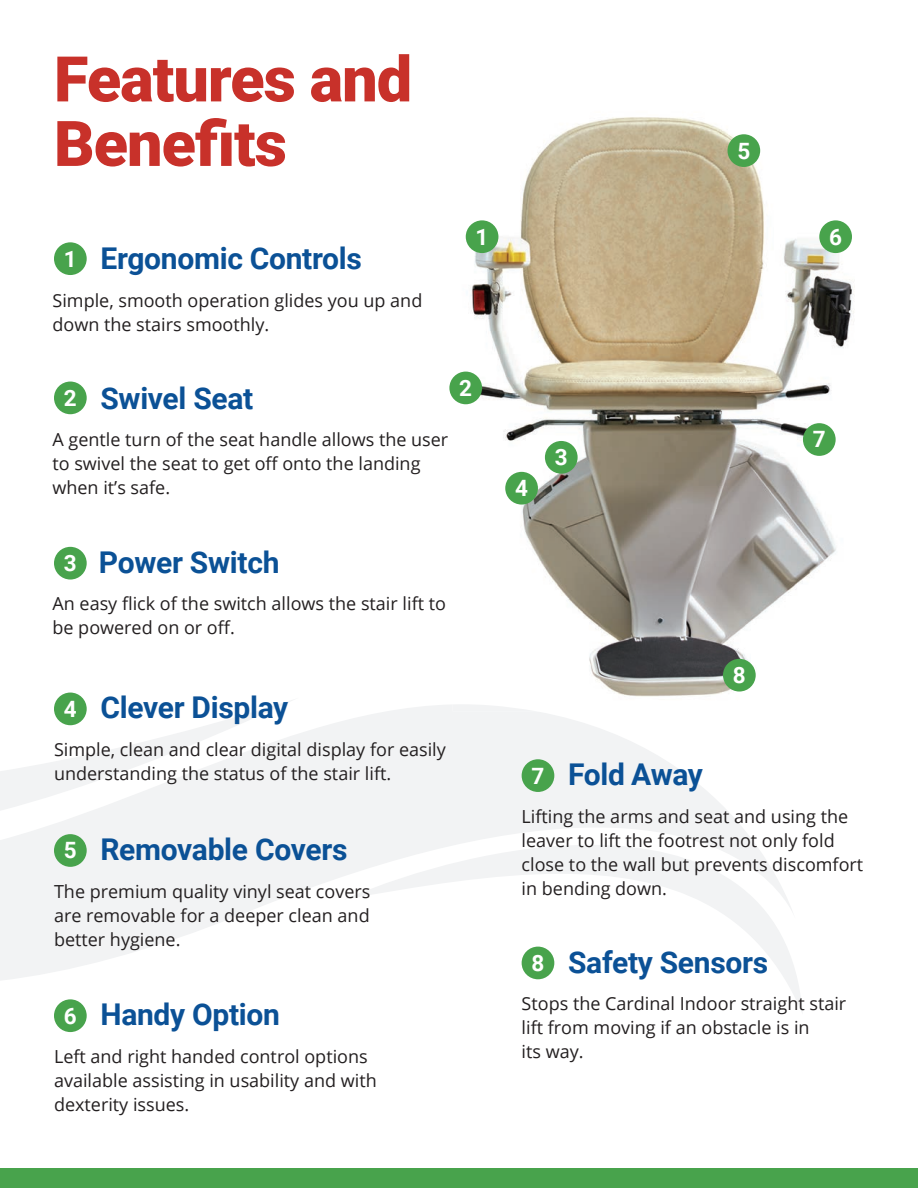
<style>
.page{position:relative;width:918px;height:1188px;background:#fff}
.page>*{position:absolute;margin:0;border:0;box-sizing:border-box;transform-origin:0 0}
.t1{font:900 63px/64.5px "Roboto";letter-spacing:-.015em;color:#c8312a}
.t2{font:700 30px "Roboto";letter-spacing:-.01em;color:#0b5196}
.t3{font:700 22.5px "Roboto";color:#fff}
.t4{font:18px/24px "Open Sans";color:#231f20}
</style>
<div class="page">
<div style="left:0;top:1169px;width:918px;height:19px;background:#48a34c"></div>
<svg style="left:0;top:704px;width:795px;height:277px;fill:#f2f3f4"></svg>
<img style="left:453px;top:117px;width:401px;height:594px">
<img style="left:453px;top:704px;width:84px;height:7px">
<div style="left:466px;top:220px;width:32px;height:33px;background:#48a34c;border-radius:50%"></div>
<div style="left:449px;top:372px;width:33px;height:32px;background:#48a34c;border-radius:50%"></div>
<div style="left:545px;top:441px;width:33px;height:33px;background:#48a34c;border-radius:50%"></div>
<div style="left:505px;top:472px;width:33px;height:33px;background:#48a34c;border-radius:50%"></div>
<div style="left:727px;top:134px;width:33px;height:33px;background:#48a34c;border-radius:50%"></div>
<div style="left:819px;top:220px;width:33px;height:33px;background:#48a34c;border-radius:50%"></div>
<div style="left:803px;top:423px;width:33px;height:33px;background:#48a34c;border-radius:50%"></div>
<div style="left:723px;top:659px;width:33px;height:33px;background:#48a34c;border-radius:50%"></div>
<div style="left:54px;top:242px;width:33px;height:33px;background:#48a34c;border-radius:50%"></div>
<div style="left:54px;top:382px;width:33px;height:32px;background:#48a34c;border-radius:50%"></div>
<div style="left:54px;top:547px;width:33px;height:33px;background:#48a34c;border-radius:50%"></div>
<div style="left:54px;top:693px;width:33px;height:32px;background:#48a34c;border-radius:50%"></div>
<div style="left:54px;top:834px;width:33px;height:33px;background:#48a34c;border-radius:50%"></div>
<div style="left:54px;top:999px;width:33px;height:33px;background:#48a34c;border-radius:50%"></div>
<div style="left:522px;top:759px;width:32px;height:33px;background:#48a34c;border-radius:50%"></div>
<div style="left:522px;top:947px;width:32px;height:32px;background:#48a34c;border-radius:50%"></div>
<h1 class="t1" style="left:54px;top:44px;width:360px">Features and<br>Benefits</h1>
<p class="t3" style="left:64px;top:243px;width:14px">1</p>
<h2 class="t2" style="left:100px;top:237px;width:263px">Ergonomic Controls</h2>
<p class="t4" style="left:52px;top:288px;width:371px">Simple, smooth operation glides you up and down the stairs smoothly.</p>
<p class="t3" style="left:476px;top:221px;width:14px">1</p>
<h2 class="t2" style="left:100px;top:377px;width:154px">Swivel Seat</h2>
<p class="t3" style="left:64px;top:382px;width:14px">2</p>
<p class="t4" style="left:52px;top:427px;width:397px">A gentle turn of the seat handle allows the user to swivel the seat to get off onto the landing when it’s safe.</p>
<p class="t3" style="left:459px;top:372px;width:14px">2</p>
<h2 class="t2" style="left:99px;top:541px;width:182px">Power Switch</h2>
<p class="t3" style="left:64px;top:547px;width:14px">3</p>
<p class="t4" style="left:52px;top:591px;width:395px">An easy flick of the switch allows the stair lift to be powered on or off.</p>
<h2 class="t2" style="left:100px;top:687px;width:189px">Clever Display</h2>
<p class="t3" style="left:64px;top:693px;width:14px">4</p>
<p class="t4" style="left:54px;top:737px;width:393px">Simple, clean and clear digital display for easily understanding the status of the stair lift.</p>
<h2 class="t2" style="left:100px;top:828px;width:249px">Removable Covers</h2>
<p class="t3" style="left:64px;top:835px;width:14px">5</p>
<p class="t4" style="left:54px;top:879px;width:318px;text-align:justify">The premium quality vinyl seat covers are removable for a deeper clean and better hygiene.</p>
<h2 class="t2" style="left:100px;top:994px;width:181px">Handy Option</h2>
<p class="t3" style="left:64px;top:1000px;width:14px">6</p>
<p class="t4" style="left:54px;top:1044px;width:324px">Left and right handed control options available assisting in usability and with dexterity issues.</p>
<p class="t3" style="left:515px;top:472px;width:14px">4</p>
<p class="t3" style="left:555px;top:442px;width:14px">3</p>
<p class="t3" style="left:737px;top:135px;width:14px">5</p>
<p class="t3" style="left:829px;top:221px;width:14px">6</p>
<p class="t3" style="left:813px;top:424px;width:14px">7</p>
<p class="t3" style="left:733px;top:659px;width:14px">8</p>
<h2 class="t2" style="left:568px;top:754px;width:136px">Fold Away</h2>
<p class="t3" style="left:532px;top:760px;width:14px">7</p>
<p class="t4" style="left:522px;top:804px;width:343px">Lifting the arms and seat and using the leaver to lift the footrest not only fold close to the wall but prevents discomfort in bending down.</p>
<h2 class="t2" style="left:568px;top:941px;width:202px">Safety Sensors</h2>
<p class="t3" style="left:532px;top:947px;width:14px">8</p>
<p class="t4" style="left:522px;top:991px;width:326px">Stops the Cardinal Indoor straight stair lift from moving if an obstacle is in<br>its way.</p>
</div>
